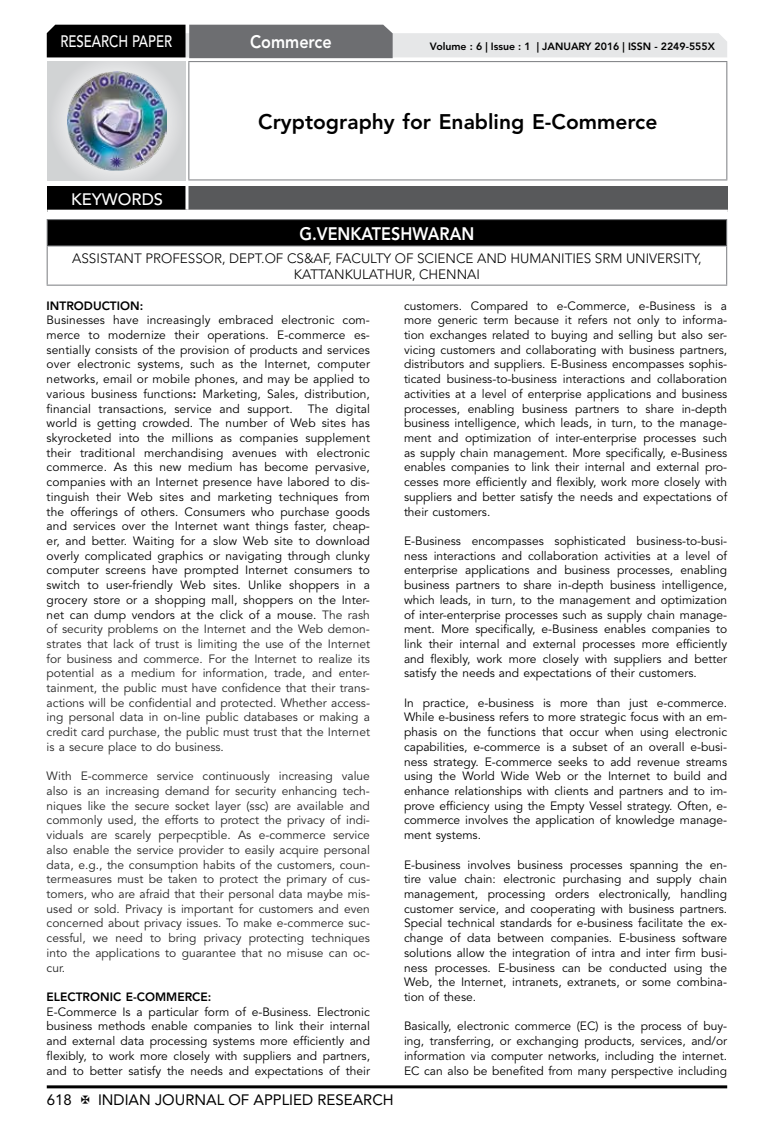
<style>
.page{position:relative;width:774px;height:1136px;background:#fff}
.page>*{position:absolute;margin:0;border:0;box-sizing:border-box;transform-origin:0 0}
.t1{font:800 21px "Avenir LT Std";color:#000}
.t2{font:800 18px "Avenir LT Std";color:#fff;scale:.9 1}
.t3{font:500 16.5px "Avenir LT Std";color:#fff;scale:.8 1}
.t4{font:500 16.5px "Avenir LT Std";color:#fff}
.t5{font:15px "Avenir LT Std";color:#000}
.t6{font:300 13.5px/16.2px "Avenir LT Std";color:#000;text-align:center}
.t7{font:12px/14.7px "Avenir LT Std";color:#000;text-align:justify}
.t8{font:12px/14.7px "Avenir LT Std";color:#252525;text-align:justify}
.t9{font:800 12px "Avenir LT Std";color:#000}
.t10{font:800 10.5px "Avenir LT Std";color:#000}
.s1{font-weight:800}
.s2{color:#252525}
</style>
<div class="page">
<hr style="left:47px;top:1085px;width:680px;height:3px;background:#000">
<div style="left:48px;top:62px;width:137px;height:118px;background:linear-gradient(to right,#d9dadb,#d9dadb)"></div>
<img style="left:68px;top:71px;width:99px;height:100px">
<svg style="left:47px;top:25px;width:680px;height:33px;background:#979899"></svg>
<hr style="left:188px;top:61px;width:539px;height:1px;background:#808285">
<hr style="left:188px;top:62px;width:1px;height:117px;background:#808285">
<hr style="left:726px;top:62px;width:1px;height:117px;background:#808285">
<hr style="left:188px;top:179px;width:539px;height:1px;background:#808285">
<div style="left:47px;top:219px;width:680px;height:27px;background:#000"></div>
<hr style="left:47px;top:219px;width:680px;height:1px;background:#808285">
<svg style="left:47px;top:220px;width:1px;height:25px"></svg>
<svg style="left:726px;top:220px;width:1px;height:25px"></svg>
<hr style="left:47px;top:245px;width:680px;height:1px;background:#808285">
<hr style="left:47px;top:246px;width:1px;height:38px;background:#808285">
<hr style="left:726px;top:246px;width:1px;height:38px;background:#808285">
<hr style="left:47px;top:284px;width:680px;height:1px;background:#808285">
<div style="left:47px;top:186px;width:140px;height:25px;background:#000"></div>
<div style="left:187px;top:186px;width:541px;height:25px;background:#58595b"></div>
<hr style="left:185px;top:186px;width:3px;height:24px;background:#fff">
<hr style="left:47px;top:210px;width:140px;height:3px;background:#fff">
<hr style="left:187px;top:210px;width:541px;height:3px;background:#fff">
<h3 class="t3" style="left:60px;top:32px;width:139px">RESEARCH PAPER</h3>
<h3 class="t4" style="left:71px;top:189px;width:94px">KEYWORDS</h3>
<h2 class="t2" style="left:250px;top:31px;width:92px">Commerce</h2>
<p class="t10" style="left:430px;top:41px;width:286px">Volume : 6 | Issue : 1 | JANUARY 2016 | ISSN - 2249-555X</p>
<h1 class="t1" style="left:258px;top:109px;width:401px">Cryptography for Enabling E-Commerce</h1>
<h2 class="t2" style="left:299px;top:223px;width:196px">G.VENKATESHWARAN</h2>
<p class="t6" style="left:72px;top:250px;width:631px">ASSISTANT PROFESSOR, DEPT.OF CS&amp;AF, FACULTY OF SCIENCE AND HUMANITIES SRM UNIVERSITY,<br>KATTANKULATHUR, CHENNAI</p>
<p class="t9" style="left:47px;top:298px;width:98px">INTRODUCTION:</p>
<p class="t7" style="left:47px;top:313px;width:325px">Businesses have increasingly embraced electronic com&shy;merce to modernize their operations. E-commerce es&shy;sentially consists of the provision of products and services over electronic systems, such as the Internet, computer networks, email or mobile phones, and may be applied to various business functions<span class="s1">:</span> Marketing, Sales, distribution, financial transactions, service and support. The digital world is getting crowded. The number of Web sites has skyrocketed into the millions as companies supplement their traditional merchandising avenues with electronic commerce. As this new medium has become pervasive, companies with an Internet presence have labored to dis&shy;tinguish their Web sites and marketing techniques from the offerings of others. Consumers who purchase goods and services over the Internet want things faster, cheap&shy;er, and better. Waiting for a slow Web site to download overly complicated graphics or navigating through clunky computer screens have prompted Internet consumers to switch to user-friendly Web sites. Unlike shoppers in a grocery store or a shopping mall, shoppers on the Inter&shy;net can dump vendors at the click of a mouse. <span class="s2">The rash of security problems on the Internet and the Web demon&shy;strates that lack of trust is limiting the use of the Internet for business and commerce. For the Internet to realize its potential as a medium for information, trade, and enter&shy;tainment, the public must have confidence that their trans&shy;actions will be confidential and protected. Whether access&shy;ing personal data in on-line public databases or making a credit card purchase, the public must trust that the Internet is a secure place to do business.</span></p>
<p class="t8" style="left:47px;top:769px;width:325px">With E-commerce service continuously increasing value also is an increasing demand for security enhancing tech&shy;niques like the secure socket layer (ssc) are available and commonly used, the efforts to protect the privacy of indi&shy;viduals are scarely perpecptible. As e-commerce service also enable the service provider to easily acquire personal data, e.g., the consumption habits of the customers, coun&shy;termeasures must be taken to protect the primary of cus&shy;tomers, who are afraid that their personal data maybe mis&shy;used or sold. Privacy is important for customers and even concerned about privacy issues. To make e-commerce suc&shy;cessful, we need to bring privacy protecting techniques into the applications to guarantee that no misuse can oc&shy;cur.</p>
<p class="t9" style="left:47px;top:989px;width:166px">ELECTRONIC E-COMMERCE:</p>
<p class="t7" style="left:47px;top:1004px;width:325px">E-Commerce Is a particular form of e-Business. Electronic business methods enable companies to link their internal and external data processing systems more efficiently and flexibly, to work more closely with suppliers and partners, and to better satisfy the needs and expectations of their</p>
<p class="t5" style="left:47px;top:1090px;width:27px">618</p>
<p class="t5" style="left:98px;top:1090px;width:297px">INDIAN JOURNAL OF APPLIED RESEARCH</p>
<p class="t7" style="left:404px;top:298px;width:325px">customers. Compared to e-Commerce, e-Business is a more generic term because it refers not only to informa&shy;tion exchanges related to buying and selling but also ser&shy;vicing customers and collaborating with business partners, distributors and suppliers. E-Business encompasses sophis&shy;ticated business-to-business interactions and collaboration activities at a level of enterprise applications and business processes, enabling business partners to share in-depth business intelligence, which leads, in turn, to the manage&shy;ment and optimization of inter-enterprise processes such as supply chain management. More specifically, e-Business enables companies to link their internal and external pro&shy;cesses more efficiently and flexibly, work more closely with suppliers and better satisfy the needs and expectations of their customers.</p>
<p class="t7" style="left:404px;top:533px;width:325px">E-Business encompasses sophisticated business-to-busi&shy;ness interactions and collaboration activities at a level of enterprise applications and business processes, enabling business partners to share in-depth business intelligence, which leads, in turn, to the management and optimization of inter-enterprise processes such as supply chain manage&shy;ment. More specifically, e-Business enables companies to link their internal and external processes more efficiently and flexibly, work more closely with suppliers and better satisfy the needs and expectations of their customers.</p>
<p class="t7" style="left:404px;top:695px;width:325px">In practice, e-business is more than just e-commerce.<br>While e-business refers to more strategic focus with an em&shy;phasis on the functions that occur when using electronic capabilities, e-commerce is a subset of an overall e-busi&shy;ness strategy. E-commerce seeks to add revenue streams using the World Wide Web or the Internet to build and enhance relationships with clients and partners and to im&shy;prove efficiency using the Empty Vessel strategy. Often, e&shy;commerce involves the application of knowledge manage&shy;ment systems.</p>
<p class="t7" style="left:404px;top:857px;width:325px">E-business involves business processes spanning the en&shy;tire value chain: electronic purchasing and supply chain management, processing orders electronically, handling customer service, and cooperating with business partners.<br>Special technical standards for e-business facilitate the ex&shy;change of data between companies. E-business software solutions allow the integration of intra and inter firm busi&shy;ness processes. E-business can be conducted using the Web, the Internet, intranets, extranets, or some combina&shy;tion of these.</p>
<p class="t7" style="left:404px;top:1019px;width:325px">Basically, electronic commerce (EC) is the process of buy&shy;ing, transferring, or exchanging products, services, and/or information via computer networks, including the internet.<br>EC can also be benefited from many perspective including</p>
</div>
